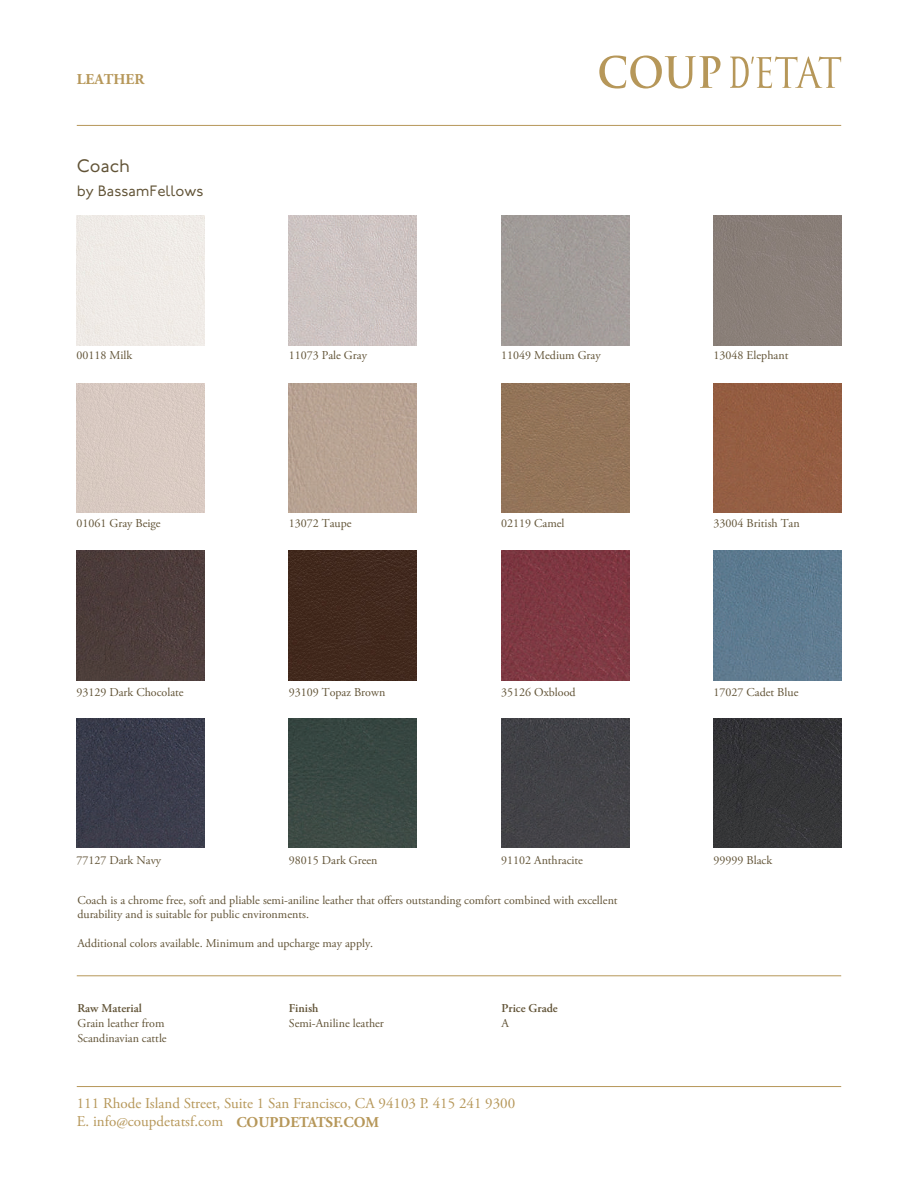
<style>
.page{position:relative;width:918px;height:1188px;background:#fff}
.page>*{position:absolute;margin:0;border:0;box-sizing:border-box;transform-origin:0 0}
.t1{font:18px "P22 Underground";color:#615336}
.t2{font:15px/18.1px "Adobe Garamond Pro";color:#b69759}
.t3{font:15px "P22 Underground";color:#615336}
.t4{font:700 15px "Adobe Garamond Pro";color:#b69759}
.t5{font:12px/15px "Adobe Garamond Pro";color:#615336}
.t6{font:600 12px "Adobe Garamond Pro";color:#615336}
.s1{font-weight:700}
</style>
<div class="page">
<svg style="left:599px;top:56px;width:122px;height:33px"></svg>
<svg style="left:730px;top:56px;width:111px;height:32px"></svg>
<hr style="left:77px;top:1086px;width:764px;height:1px;background:#b69759">
<hr style="left:77px;top:125px;width:764px;height:1px;background:#b69759">
<hr style="left:77px;top:976px;width:764px;height:1px;background:#b69759">
<div style="left:76px;top:383px;width:128px;height:130px;background:#d9cac2"></div>
<div style="left:289px;top:383px;width:128px;height:130px;background:#b9a493"></div>
<div style="left:76px;top:216px;width:128px;height:129px;background:#efebe7"></div>
<div style="left:289px;top:718px;width:128px;height:130px;background:#394843"></div>
<div style="left:714px;top:216px;width:128px;height:129px;background:#8a7f79"></div>
<div style="left:714px;top:551px;width:128px;height:129px;background:#5e7b90"></div>
<div style="left:714px;top:383px;width:128px;height:130px;background:#955e43"></div>
<img style="left:501px;top:551px;width:128px;height:129px">
<div style="left:501px;top:216px;width:128px;height:129px;background:#a29c99"></div>
<img style="left:76px;top:718px;width:128px;height:130px">
<img style="left:289px;top:216px;width:128px;height:129px">
<img style="left:289px;top:551px;width:128px;height:129px">
<div style="left:501px;top:718px;width:128px;height:130px;background:#424247"></div>
<img style="left:501px;top:383px;width:128px;height:130px">
<img style="left:76px;top:551px;width:128px;height:129px">
<img style="left:714px;top:718px;width:128px;height:130px">
<p class="t4" style="left:77px;top:71px;width:69px">LEATHER</p>
<h1 class="t1" style="left:77px;top:156px;width:55px">Coach</h1>
<p class="t3" style="left:77px;top:183px;width:128px">by BassamFellows</p>
<p class="t5" style="left:76px;top:348px;width:57px">00118 Milk</p>
<p class="t5" style="left:289px;top:348px;width:80px">11073 Pale Gray</p>
<p class="t5" style="left:501px;top:348px;width:101px">11049 Medium Gray</p>
<p class="t5" style="left:76px;top:517px;width:86px">01061 Gray Beige</p>
<p class="t5" style="left:289px;top:517px;width:64px">13072 Taupe</p>
<p class="t5" style="left:501px;top:517px;width:65px">02119 Camel</p>
<p class="t5" style="left:76px;top:685px;width:109px">93129 Dark Chocolate</p>
<p class="t5" style="left:289px;top:685px;width:98px">93109 Topaz Brown</p>
<p class="t5" style="left:501px;top:685px;width:76px">35126 Oxblood</p>
<p class="t5" style="left:76px;top:853px;width:86px">77127 Dark Navy</p>
<p class="t5" style="left:289px;top:853px;width:90px">98015 Dark Green</p>
<p class="t5" style="left:501px;top:853px;width:83px">91102 Anthracite</p>
<p class="t5" style="left:77px;top:893px;width:542px;line-height:14.4px">Coach is a chrome free, soft and pliable semi-aniline leather that offers outstanding comfort combined with excellent durability and is suitable for public environments.</p>
<p class="t5" style="left:77px;top:936px;width:297px">Additional colors available. Minimum and upcharge may apply.</p>
<p class="t6" style="left:77px;top:1002px;width:66px">Raw Material</p>
<p class="t5" style="left:77px;top:1017px;width:91px">Grain leather from<br>Scandinavian cattle</p>
<p class="t6" style="left:289px;top:1002px;width:31px">Finish</p>
<p class="t5" style="left:289px;top:1017px;width:97px">Semi-Aniline leather</p>
<p class="t6" style="left:502px;top:1002px;width:58px">Price Grade</p>
<p class="t5" style="left:502px;top:1017px;width:9px">A</p>
<p class="t2" style="left:77px;top:1095px;width:440px">111 Rhode Island Street, Suite 1 San Francisco, CA 94103 P. 415 241 9300<br>E. info@coupdetatsf.com <span class="s1">COUPDETATSF.COM</span></p>
<p class="t5" style="left:714px;top:348px;width:76px">13048 Elephant</p>
<p class="t5" style="left:714px;top:517px;width:88px">33004 British Tan</p>
<p class="t5" style="left:714px;top:685px;width:86px">17027 Cadet Blue</p>
<p class="t5" style="left:714px;top:853px;width:60px">99999 Black</p>
</div>
